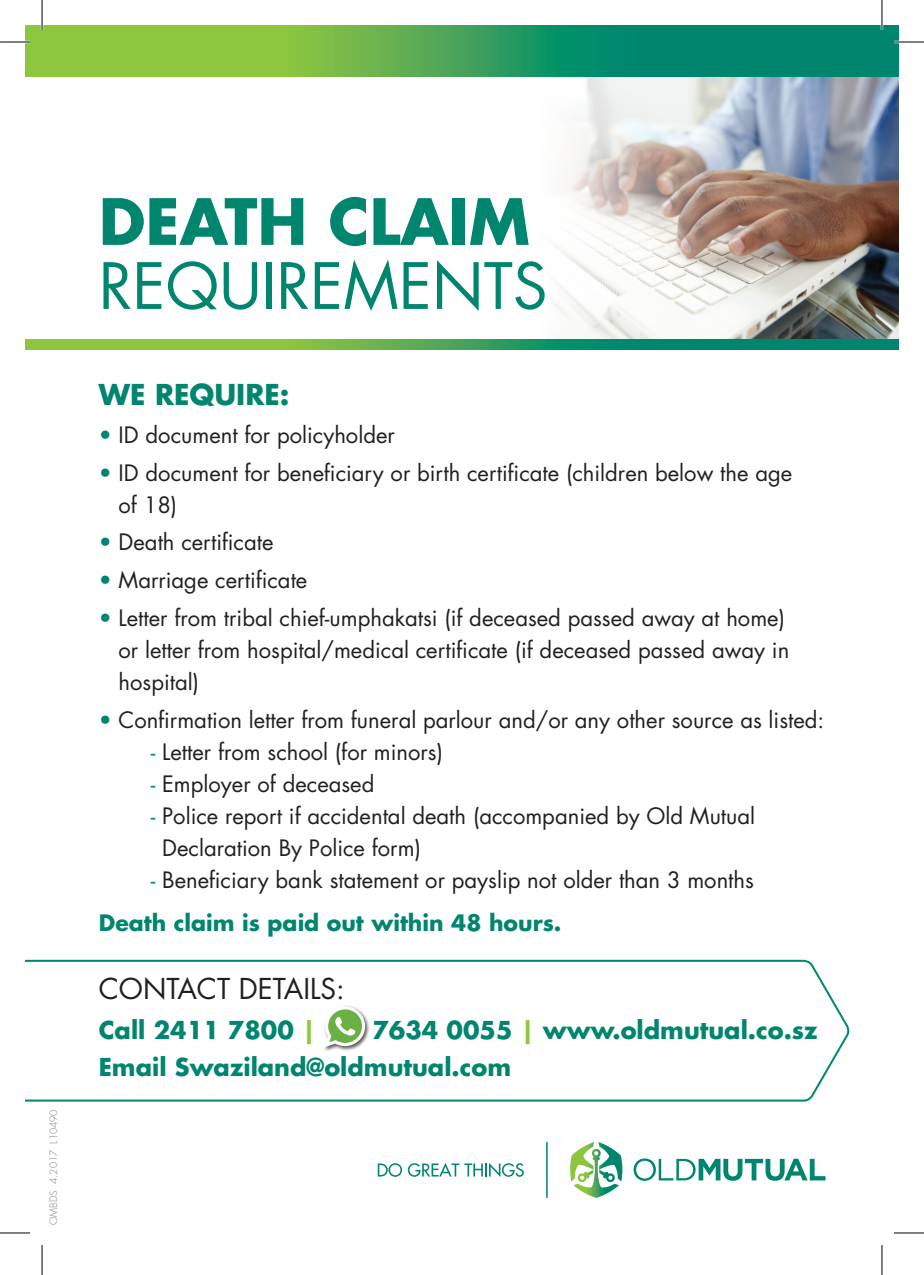
<style>
.page{position:relative;width:924px;height:1275px;background:#fff}
.page>*{position:absolute;margin:0;border:0;box-sizing:border-box;transform-origin:0 0}
.t1{font:62px "Futura Std";color:#00856f}
.t2{font:700 62px "Futura Std";color:#00856f}
.t3{font:28px "Futura Std";color:#231f20}
.t4{font:700 28px "Futura Std";color:#00856f}
.t5{font:700 24px/36.8px "Futura Std";color:#00856f}
.t6{font:22px/32px "Futura Std";color:#231f20}
.t7{font:300 10px "Futura Std";color:#808285}
.s1{color:#00856f}
.s2{font-weight:700;color:#00856f}
.s3{color:#8bc63e}
</style>
<div class="page">
<img style="left:541px;top:76px;width:357px;height:264px">
<svg style="left:570px;top:1142px;width:52px;height:55px"></svg>
<svg style="left:633px;top:1158px;width:192px;height:22px"></svg>
<hr style="left:546px;top:1142px;width:1px;height:55px;background:#00856f">
<svg style="left:377px;top:1163px;width:146px;height:14px"></svg>
<svg style="left:25px;top:25px;width:873px;height:51px;background:#43a457"></svg>
<svg style="left:25px;top:340px;width:873px;height:10px;background:#43a457"></svg>
<svg style="left:25px;top:959px;width:824px;height:143px"></svg>
<hr style="left:0;top:41px;width:30px;height:2px;background:#fff">
<hr style="left:893px;top:41px;width:30px;height:2px;background:#fff">
<hr style="left:41px;top:0;width:2px;height:30px;background:#fff">
<hr style="left:880px;top:0;width:2px;height:30px;background:#fff">
<hr style="left:0;top:42px;width:30px;height:1px;background:#000">
<hr style="left:893px;top:42px;width:30px;height:1px;background:#000">
<hr style="left:0;top:1232px;width:30px;height:1px;background:#000">
<hr style="left:893px;top:1232px;width:30px;height:1px;background:#000">
<hr style="left:42px;top:0;width:1px;height:30px;background:#000">
<hr style="left:42px;top:1245px;width:1px;height:30px;background:#000">
<hr style="left:881px;top:0;width:1px;height:30px;background:#000">
<hr style="left:881px;top:1245px;width:1px;height:30px;background:#000">
<p class="t7" style="left:47px;top:1225px;width:117px;rotate:-90deg">OMBDS 4.2017 L10490</p>
<h1 class="t2" style="left:99px;top:180px;width:432px">DEATH CLAIM</h1>
<h1 class="t1" style="left:99px;top:246px;width:450px">REQUIREMENTS</h1>
<p class="t4" style="left:99px;top:376px;width:192px">WE REQUIRE:</p>
<p class="t6" style="left:99px;top:419px;width:297px"><span class="s1">•</span> ID document for policyholder</p>
<p class="t6" style="left:118px;top:457px;width:674px;text-indent:-20px"><span class="s1">•</span> ID document for beneficiary or birth certificate (children below the age of 18)</p>
<p class="t6" style="left:99px;top:526px;width:176px"><span class="s1">•</span> Death certificate</p>
<p class="t6" style="left:99px;top:564px;width:210px"><span class="s1">•</span> Marriage certificate</p>
<p class="t6" style="left:118px;top:602px;width:672px;text-indent:-20px"><span class="s1">•</span> Letter from tribal chief-umphakatsi (if deceased passed away at home) or letter from hospital/medical certificate (if deceased passed away in hospital)</p>
<p class="t6" style="left:99px;top:703px;width:726px"><span class="s1">•</span> Confirmation letter from funeral parlour and/or any other source as listed:</p>
<p class="t6" style="left:151px;top:735px;width:293px"><span class="s1">-</span> Letter from school (for minors)</p>
<p class="t6" style="left:151px;top:767px;width:225px"><span class="s1">-</span> Employer of deceased</p>
<p class="t6" style="left:162px;top:799px;width:594px;text-indent:-11px"><span class="s1">-</span> Police report if accidental death (accompanied by Old Mutual<br>Declaration By Police form)</p>
<p class="t6" style="left:99px;top:858px;width:656px;line-height:43.4px;text-indent:52px"><span class="s1">-</span> Beneficiary bank statement or payslip not older than 3 months<br><span class="s2">Death claim is paid out within 48 hours.</span></p>
<p class="t3" style="left:99px;top:970px;width:247px">CONTACT DETAILS:</p>
<p class="t5" style="left:99px;top:1011px;width:219px">Call 2411 7800 <span class="s3">|</span></p>
<p class="t5" style="left:99px;top:1011px;width:720px;text-indent:273px">7634 0055 <span class="s3">|</span> www.oldmutual.co.sz<br>Email Swaziland@oldmutual.com</p>
</div>
